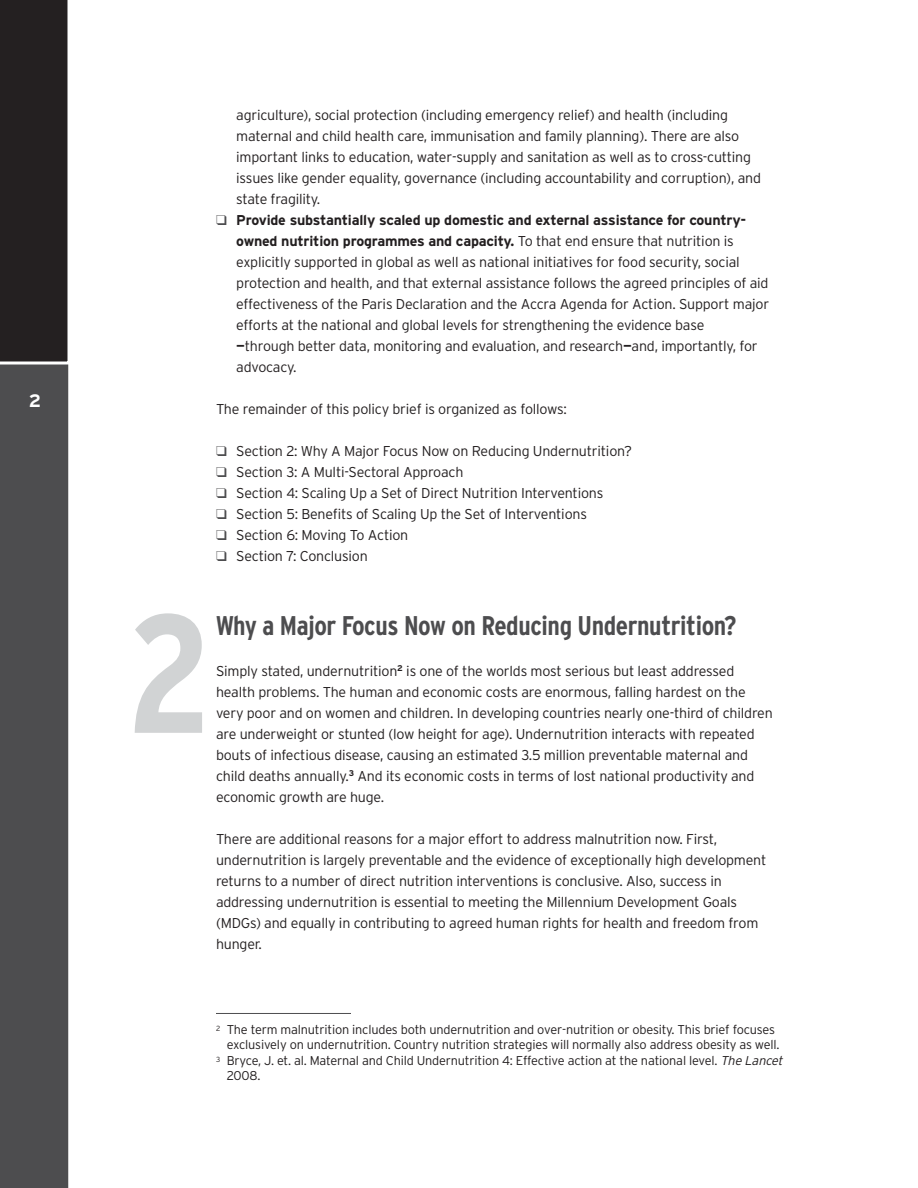
<style>
.page{position:relative;width:918px;height:1188px;background:#fff}
.page>*{position:absolute;margin:0;border:0;box-sizing:border-box;transform-origin:0 0}
.t1{font:700 condensed 168px "Interstate";color:#d1d3d4}
.t2{font:700 condensed 27px "Interstate";letter-spacing:-.015em;color:#4d4d4f}
.t3{font:700 18px "Interstate";color:#fff}
.t4{font:300 14.25px/21px "Interstate";letter-spacing:-.015em;color:#231f20}
.t5{font:300 12.75px "Interstate";letter-spacing:-.015em;color:#231f20}
.s1{color:#4d4d4f}
.s2{font-weight:700}
.s3{font-style:italic}
</style>
<div class="page">
<div style="left:0;top:366px;width:69px;height:822px;background:#4d4d4f"></div>
<div style="left:0;top:0;width:69px;height:366px;background:#242021"></div>
<hr style="left:216px;top:1013px;width:135px;height:1px;background:#4d4d4f">
<p class="t3" style="left:29px;top:391px;width:14px">2</p>
<p class="t4" style="left:236px;top:104px;width:526px">agriculture), social protection (including emergency relief) and health (including maternal and child health care, immunisation and family planning). There are also important links to education, water-supply and sanitation as well as to cross-cutting issues like gender equality, governance (including accountability and corruption), and state fragility.</p>
<p class="t4" style="left:236px;top:209px;width:534px;text-indent:-20px"><span class="s1">❑</span> <span class="s2">Provide substantially scaled up domestic and external assistance for country&shy;owned nutrition programmes and capacity.</span> To that end ensure that nutrition is explicitly supported in global as well as national initiatives for food security, social protection and health, and that external assistance follows the agreed principles of aid effectiveness of the Paris Declaration and the Accra Agenda for Action. Support major efforts at the national and global levels for strengthening the evidence base<br><span class="s2">—</span>through better data, monitoring and evaluation, and research<span class="s2">—</span>and, importantly, for advocacy.</p>
<p class="t4" style="left:216px;top:398px;width:353px">The remainder of this policy brief is organized as follows:</p>
<p class="t4" style="left:216px;top:440px;width:418px"><span class="s1">❑</span> Section 2: Why A Major Focus Now on Reducing Undernutrition?</p>
<p class="t4" style="left:216px;top:461px;width:249px"><span class="s1">❑</span> Section 3: A Multi-Sectoral Approach</p>
<p class="t4" style="left:216px;top:482px;width:389px"><span class="s1">❑</span> Section 4: Scaling Up a Set of Direct Nutrition Interventions</p>
<p class="t4" style="left:216px;top:503px;width:373px"><span class="s1">❑</span> Section 5: Benefits of Scaling Up the Set of Interventions</p>
<p class="t4" style="left:216px;top:524px;width:194px"><span class="s1">❑</span> Section 6: Moving To Action</p>
<p class="t4" style="left:216px;top:545px;width:153px"><span class="s1">❑</span> Section 7: Conclusion</p>
<h1 class="t1" style="left:127px;top:580px;width:89px">2</h1>
<h2 class="t2" style="left:216px;top:610px;width:522px">Why a Major Focus Now on Reducing Undernutrition?</h2>
<p class="t4" style="left:216px;top:660px;width:558px">Simply stated, undernutrition<sup>2</sup> is one of the worlds most serious but least addressed health problems. The human and economic costs are enormous, falling hardest on the very poor and on women and children. In developing countries nearly one-third of children are underweight or stunted (low height for age). Undernutrition interacts with repeated bouts of infectious disease, causing an estimated 3.5 million preventable maternal and child deaths annually.<sup>3</sup> And its economic costs in terms of lost national productivity and economic growth are huge.</p>
<p class="t4" style="left:216px;top:828px;width:552px">There are additional reasons for a major effort to address malnutrition now. First, undernutrition is largely preventable and the evidence of exceptionally high development returns to a number of direct nutrition interventions is conclusive. Also, success in addressing undernutrition is essential to meeting the Millennium Development Goals (MDGs) and equally in contributing to agreed human rights for health and freedom from hunger.</p>
<p class="t5" style="left:216px;top:1022px;width:561px"><sup>2</sup> The term malnutrition includes both undernutrition and over-nutrition or obesity. This brief focuses</p>
<p class="t5" style="left:227px;top:1038px;width:554px">exclusively on undernutrition. Country nutrition strategies will normally also address obesity as well.</p>
<p class="t5" style="left:216px;top:1053px;width:571px"><sup>3</sup> Bryce, J. et. al. Maternal and Child Undernutrition 4: Effective action at the national level. <span class="s3">TheLancet</span></p>
<p class="t5" style="left:227px;top:1068px;width:35px">2008.</p>
</div>
